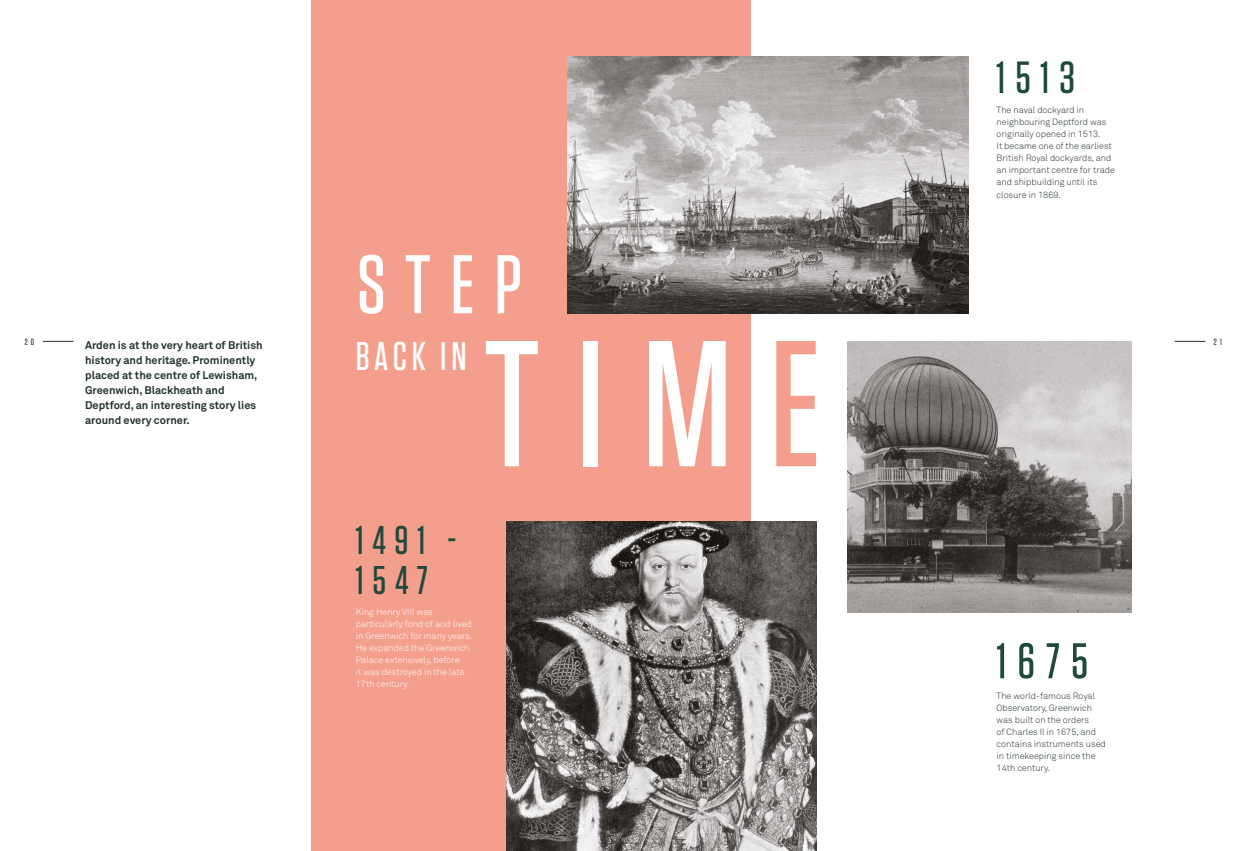
<style>
.page{position:relative;width:1248px;height:851px;background:#fff}
.page>*{position:absolute;margin:0;border:0;box-sizing:border-box;transform-origin:0 0}
.Titles_page_only_MAS{font:500 178.8px "Tungsten";color:#fff}
.Titles_page_only_MAS-2{font:500 83px "Tungsten";color:#fff}
.Subtitles_MASTER{font:500 50px "Tungsten";color:#1e493b}
.Subtitles_MASTER-2{font:500 45px "Tungsten";color:#1e493b}
.Subtitles_MASTER-3{font:500 40px/40px "Tungsten";letter-spacing:.22em;color:#1e493b}
.Subtitles_MASTER-4{font:500 40px "Tungsten";letter-spacing:.115em;color:#fff}
.Standfirst{font:700 11px/15px "Akkurat Pro";color:#21312c}
.Main_Body{font:300 9px/12px "Akkurat Pro";color:#21312c}
.Main_Body-2{font:300 9px/12px "Akkurat Pro";color:#fff}
.t1{font:500 9px "Tungsten";color:#21312c}
.s1{color:#f49f8d}
</style>
<div class="page">
<hr style="left:1174px;top:341px;width:31px;height:1px;background:#21312c">
<hr style="left:43px;top:341px;width:30px;height:1px;background:#21312c">
<div style="left:311px;top:0;width:439px;height:850px;background:#f49f8d"></div>
<img style="left:506px;top:522px;width:310px;height:328px">
<img style="left:567px;top:57px;width:401px;height:256px">
<img style="left:847px;top:341px;width:284px;height:271px">
<p class="Subtitles_MASTER-2" style="left:996px;top:54px;width:80px">1513</p>
<p class="Titles_page_only_MAS-2" style="left:357px;top:241px;width:167px">STEP</p>
<p class="Main_Body" style="left:996px;top:104px;width:120px">The naval dockyard in neighbouring Deptford was originally opened in 1513.<br>It became one of the earliest<br>British Royal dockyards, and an important centre for trade and shipbuilding until its closure in 1869.</p>
<p class="t1" style="left:25px;top:337px;width:11px">2 0</p>
<p class="t1" style="left:1213px;top:337px;width:9px">2 1</p>
<p class="Standfirst" style="left:85px;top:338px;width:179px">Arden is at the very heart of British history and heritage. Prominently placed at the centre of Lewisham,<br>Greenwich, Blackheath and<br>Deptford, an interesting story lies around every corner.</p>
<p class="Titles_page_only_MAS" style="left:484px;top:311px;width:338px">TIM<span class="s1">E</span></p>
<p class="Subtitles_MASTER-4" style="left:356px;top:335px;width:112px">BACK IN</p>
<p class="Subtitles_MASTER-3" style="left:356px;top:520px;width:102px">1491 -<br>1547</p>
<p class="Main_Body-2" style="left:356px;top:605px;width:118px">King Henry VIII was particularly fond of and lived in Greenwich for many years.<br>He expanded the Greenwich<br>Palace extensively, before<br>it was destroyed in the late<br>17th century.</p>
<p class="Subtitles_MASTER" style="left:996px;top:634px;width:93px">1675</p>
<p class="Main_Body" style="left:996px;top:689px;width:111px">The world-famous Royal<br>Observatory, Greenwich was built on the orders<br>of Charles II in 1675, and contains instruments used in timekeeping since the<br>14th century.</p>
</div>
